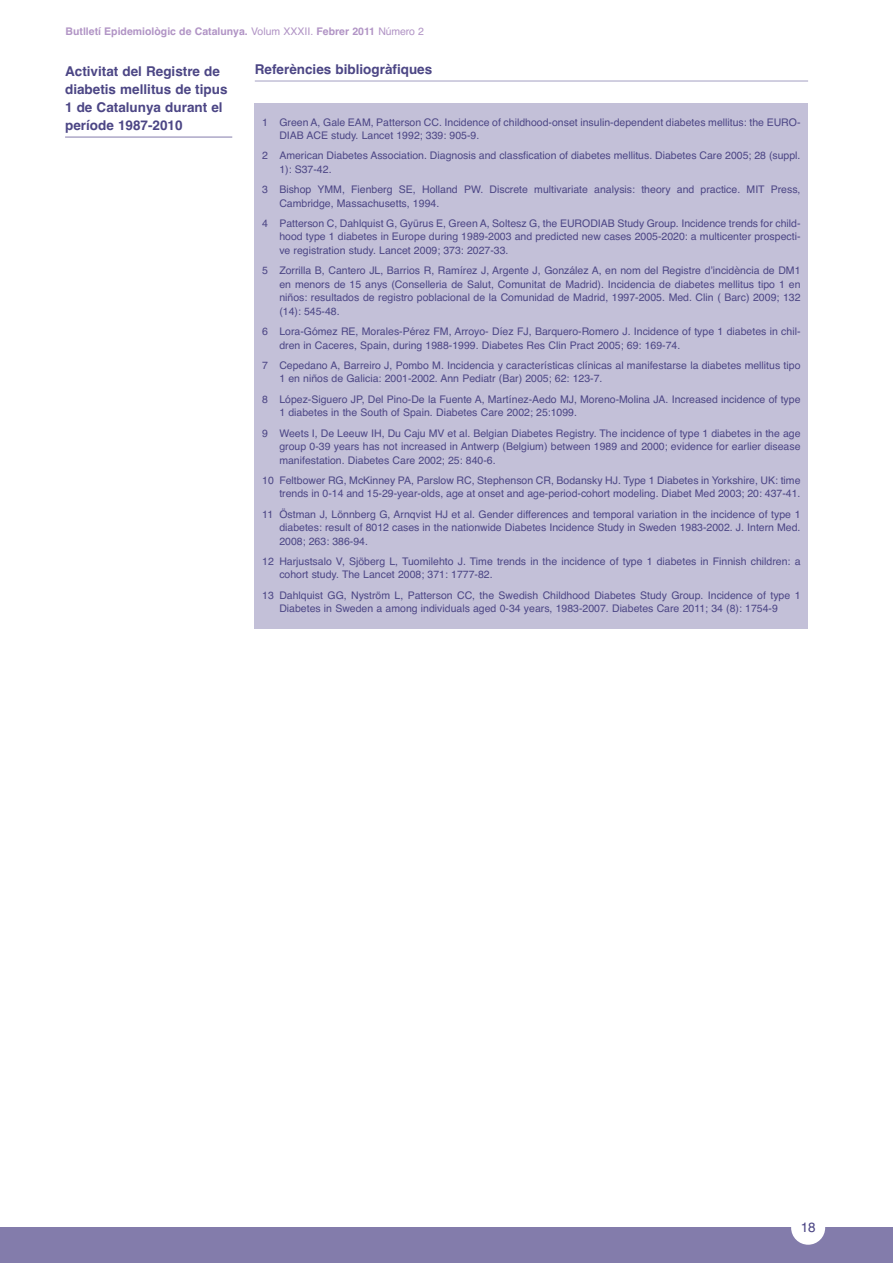
<style>
.page{position:relative;width:893px;height:1263px;background:#fff}
.page>*{position:absolute;margin:0;border:0;box-sizing:border-box;transform-origin:0 0}
.t1{font:700 13.5px/18px "Helvetica";color:#4c4685}
.t2{font:13.5px "Helvetica";color:#4c4685}
.t3{font:10.5px/13.5px "Helvetica";color:#4c4685}
.t4{font:700 10.5px "Helvetica";color:#b194c5}
.s1{font-weight:400}
</style>
<div class="page">
<div style="left:0;top:1228px;width:892px;height:35px;background:#837cab"></div>
<div style="left:791px;top:1211px;width:34px;height:34px;background:#fff;border-radius:50%"></div>
<hr style="left:65px;top:137px;width:167px;height:1px;background:#837cab">
<div style="left:255px;top:103px;width:553px;height:526px;background:#c3c0d8"></div>
<hr style="left:255px;top:81px;width:553px;height:1px;background:#a49fc3">
<p class="t4" style="left:65px;top:27px;width:360px">Butlletí Epidemiològic de Catalunya. <span class="s1">Volum XXXII.</span> Febrer 2011 <span class="s1">Número 2</span></p>
<p class="t1" style="left:65px;top:64px;width:164px">Activitat del Registre de diabetis mellitus de tipus<br>1 de Catalunya durant el període 1987-2010</p>
<p class="t1" style="left:255px;top:62px;width:179px">Referències bibliogràfiques</p>
<p class="t3" style="left:279px;top:116px;width:522px;text-indent:-17px">1 Green A, Gale EAM, Patterson CC. Incidence of childhood-onset insulin-dependent diabetes mellitus: the EURO-<br>DIAB ACE study. Lancet 1992; 339: 905-9.</p>
<p class="t3" style="left:279px;top:150px;width:522px;text-indent:-17px">2 American Diabetes Association. Diagnosis and classfication of diabetes mellitus. Diabetes Care 2005; 28 (suppl.<br>1): S37-42.</p>
<p class="t3" style="left:279px;top:184px;width:522px;text-indent:-17px">3 Bishop YMM, Fienberg SE, Holland PW. Discrete multivariate analysis: theory and practice. MIT Press,<br>Cambridge, Massachusetts, 1994.</p>
<p class="t3" style="left:279px;top:218px;width:522px;text-align:justify;text-indent:-17px">4 Patterson C, Dahlquist G, Gyürus E, Green A, Soltesz G, the EURODIAB Study Group. Incidence trends for child&shy;hood type 1 diabetes in Europe during 1989-2003 and predicted new cases 2005-2020: a multicenter prospecti&shy;ve registration study. Lancet 2009; 373: 2027-33.</p>
<p class="t3" style="left:279px;top:265px;width:522px;text-align:justify;text-indent:-17px">5 Zorrilla B, Cantero JL, Barrios R, Ramírez J, Argente J, González A, en nom del Registre dʼincidència de DM1 en menors de 15 anys (Conselleria de Salut, Comunitat de Madrid). Incidencia de diabetes mellitus tipo 1 en niños: resultados de registro poblacional de la Comunidad de Madrid, 1997-2005. Med. Clin ( Barc) 2009; 132 (14): 545-48.</p>
<p class="t3" style="left:279px;top:326px;width:522px;text-indent:-17px">6 Lora-Gómez RE, Morales-Pérez FM, Arroyo- Díez FJ, Barquero-Romero J. Incidence of type 1 diabetes in chil&shy;dren in Caceres, Spain, during 1988-1999. Diabetes Res Clin Pract 2005; 69: 169-74.</p>
<p class="t3" style="left:279px;top:359px;width:522px;text-indent:-17px">7 Cepedano A, Barreiro J, Pombo M. Incidencia y características clínicas al manifestarse la diabetes mellitus tipo<br>1 en niños de Galicia: 2001-2002. Ann Pediatr (Bar) 2005; 62: 123-7.</p>
<p class="t3" style="left:279px;top:393px;width:522px;text-indent:-17px">8 López-Siguero JP, Del Pino-De la Fuente A, Martínez-Aedo MJ, Moreno-Molina JA. Increased incidence of type<br>1 diabetes in the South of Spain. Diabetes Care 2002; 25:1099.</p>
<p class="t3" style="left:279px;top:427px;width:522px;text-align:justify;text-indent:-17px">9 Weets I, De Leeuw IH, Du Caju MV et al. Belgian Diabetes Registry. The incidence of type 1 diabetes in the age group 0-39 years has not increased in Antwerp (Belgium) between 1989 and 2000; evidence for earlier disease manifestation. Diabetes Care 2002; 25: 840-6.</p>
<p class="t3" style="left:262px;top:474px;width:539px;text-align:right">10 Feltbower RG, McKinney PA, Parslow RC, Stephenson CR, Bodansky HJ. Type 1 Diabetes in Yorkshire, UK: time trends in 0-14 and 15-29-year-olds, age at onset and age-period-cohort modeling. Diabet Med 2003; 20: 437-41.</p>
<p class="t3" style="left:279px;top:508px;width:522px;text-align:justify;text-indent:-17px">11 Östman J, Lönnberg G, Arnqvist HJ et al. Gender differences and temporal variation in the incidence of type 1 diabetes: result of 8012 cases in the nationwide Diabetes Incidence Study in Sweden 1983-2002. J. Intern Med.<br>2008; 263: 386-94.</p>
<p class="t3" style="left:279px;top:556px;width:522px;text-indent:-17px">12 Harjustsalo V, Sjöberg L, Tuomilehto J. Time trends in the incidence of type 1 diabetes in Finnish children: a cohort study. The Lancet 2008; 371: 1777-82.</p>
<p class="t3" style="left:262px;top:589px;width:539px;text-align:center">13 Dahlquist GG, Nyström L, Patterson CC, the Swedish Childhood Diabetes Study Group. Incidence of type 1<br>Diabetes in Sweden a among individuals aged 0-34 years, 1983-2007. Diabetes Care 2011; 34 (8): 1754-9</p>
<p class="t2" style="left:800px;top:1223px;width:17px">18</p>
</div>
